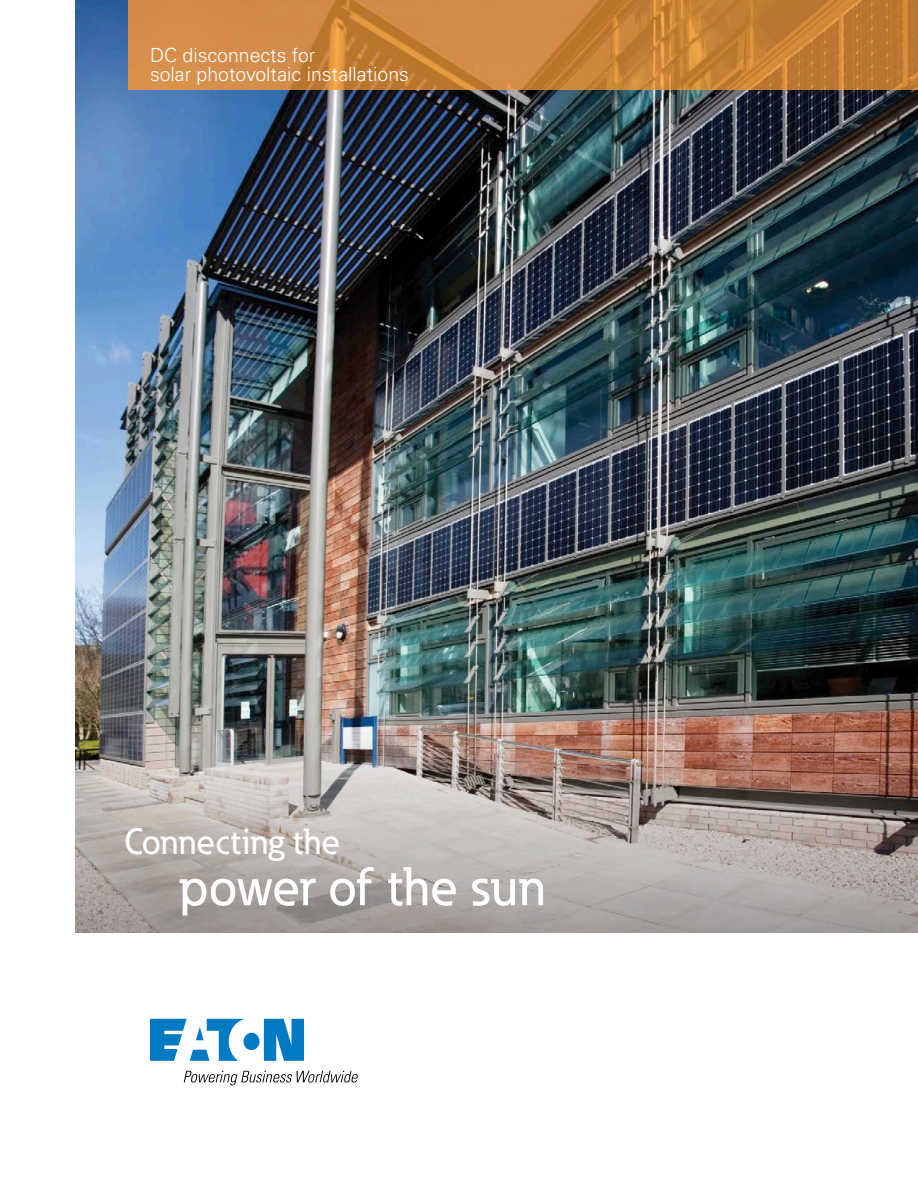
<style>
.page{position:relative;width:918px;height:1188px;background:#fff}
.page>*{position:absolute;margin:0;border:0;box-sizing:border-box;transform-origin:0 0}
.t1{font:500 54px "Eaton";color:#fff}
.t2{font:500 36px "Eaton";color:#fff}
.t3{font:300 19.5px/19.5px "Univers LT Std";color:#fff}
</style>
<div class="page">
<img style="left:75px;top:0;width:843px;height:933px">
<img style="left:129px;top:0;width:789px;height:90px">
<svg style="left:150px;top:1019px;width:154px;height:42px"></svg>
<svg style="left:184px;top:1071px;width:174px;height:15px"></svg>
<p class="t3" style="left:150px;top:45px;width:260px">DC disconnects for<br>solar photovoltaic installations</p>
<h2 class="t2" style="left:124px;top:820px;width:217px">Connecting the</h2>
<h1 class="t1" style="left:178px;top:853px;width:368px">power of the sun</h1>
</div>
